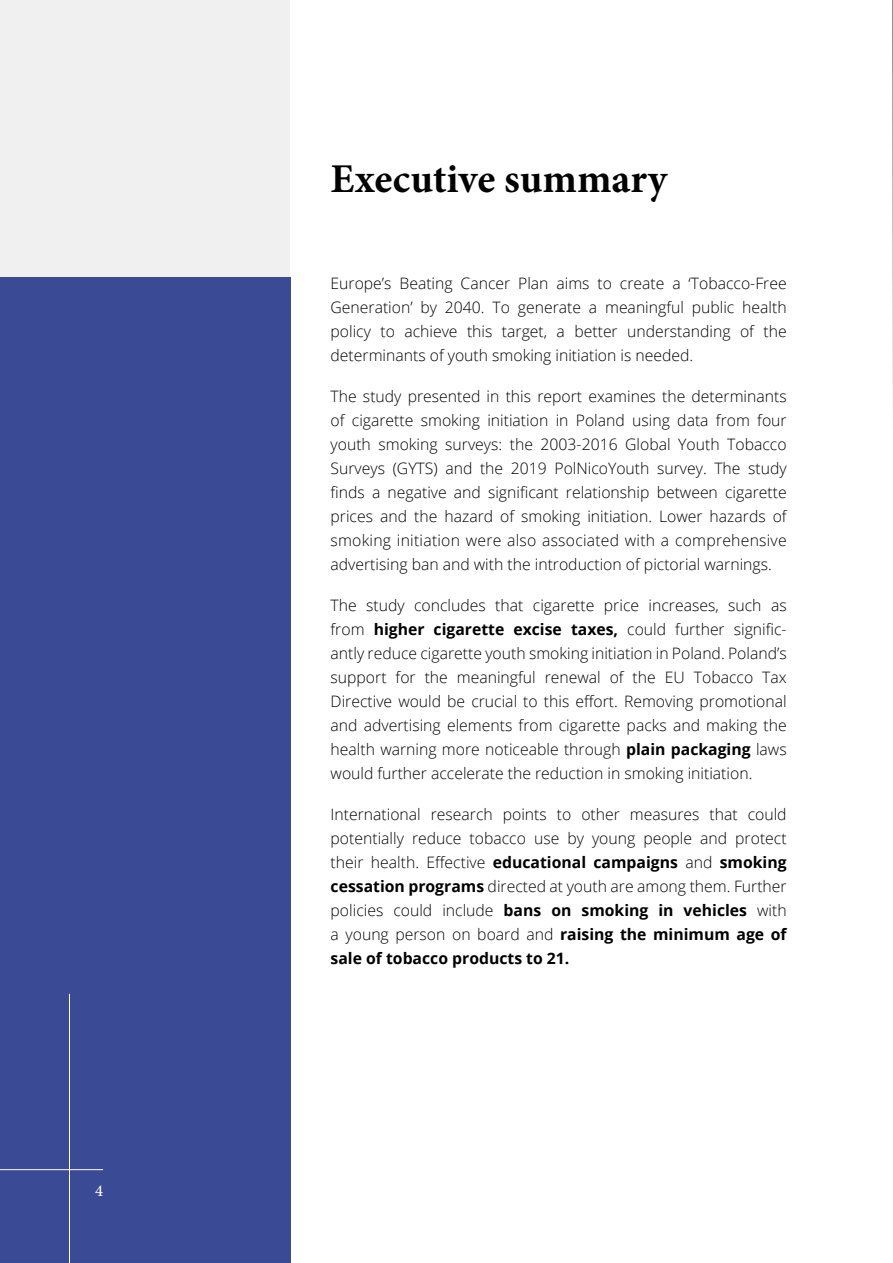
<style>
.page{position:relative;width:893px;height:1263px;background:#fff}
.page>*{position:absolute;margin:0;border:0;box-sizing:border-box;transform-origin:0 0}
.t1{font:700 40.95px "Minion Pro";color:#000}
.t2{font:500 16.5px "Minion Pro";color:#fff}
.t3{font:300 15.75px/24px "Open Sans";color:#000;text-align:justify}
.s1{font-weight:700}
</style>
<div class="page">
<div style="left:0;top:277px;width:290px;height:986px;background:#3a4a95"></div>
<div style="left:0;top:0;width:290px;height:277px;background:#ebebeb"></div>
<svg style="left:892px;top:0;width:1px;height:397px"></svg>
<hr style="left:69px;top:994px;width:1px;height:269px;background:#fff">
<hr style="left:0;top:1169px;width:103px;height:1px;background:#fff">
<p class="t2" style="left:95px;top:1184px;width:9px">4</p>
<h1 class="t1" style="left:331px;top:163px;width:338px">Executive summary</h1>
<p class="t3" style="left:331px;top:271px;width:458px">Europe’s Beating Cancer Plan aims to create a ‘Tobacco-Free Generation’ by 2040. To generate a meaningful public health policy to achieve this target, a better understanding of the determinants of youth smoking initiation is needed.</p>
<p class="t3" style="left:331px;top:384px;width:458px">The study presented in this report examines the determinants of cigarette smoking initiation in Poland using data from four youth smoking surveys: the 2003-2016 Global Youth Tobacco Surveys (GYTS) and the 2019 PolNicoYouth survey. The study finds a negative and significant relationship between cigarette prices and the hazard of smoking initiation. Lower hazards of smoking initiation were also associated with a comprehensive advertising ban and with the introduction of pictorial warnings.</p>
<p class="t3" style="left:331px;top:593px;width:458px">The study concludes that cigarette price increases, such as from <span class="s1">higher cigarette excise taxes,</span> could further signific&shy;antly reduce cigarette youth smoking initiation in Poland. Poland’s support for the meaningful renewal of the EU Tobacco Tax Directive would be crucial to this effort. Removing promotional and advertising elements from cigarette packs and making the health warning more noticeable through <span class="s1">plain packaging</span> laws would further accelerate the reduction in smoking initiation.</p>
<p class="t3" style="left:331px;top:802px;width:458px">International research points to other measures that could potentially reduce tobacco use by young people and protect their health. Effective <span class="s1">educational campaigns</span> and <span class="s1">smoking cessation programs</span> directed at youth are among them. Further policies could include <span class="s1">bans on smoking in vehicles</span> with a young person on board and <span class="s1">raising the minimum age of sale of tobacco products to 21.</span></p>
</div>
